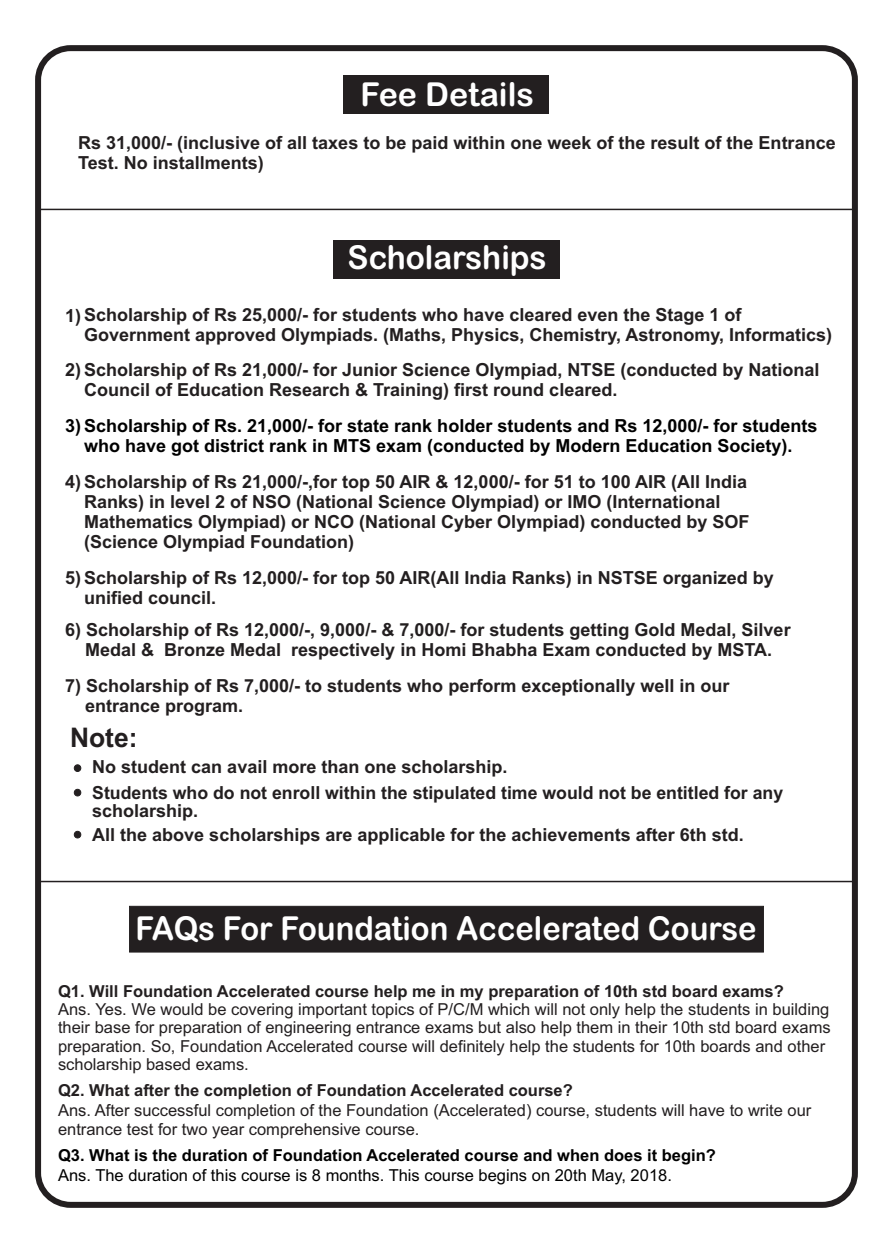
<style>
.page{position:relative;width:893px;height:1253px;background:#fff}
.page>*{position:absolute;margin:0;border:0;box-sizing:border-box;transform-origin:0 0}
.t1{font:33px "Arial Rounded MT Bold";color:#fff;scale:.94 1}
.t2{font:33px "Arial Rounded MT Bold";color:#fff;scale:.96 1}
.t3{font:33px "Arial Rounded MT Bold";color:#fff}
.t4{font:700 27px "Arial";color:#231f20}
.t5{font:700 18px/20.1px "Arial";color:#231f20}
.t6{font:700 18px/20.1px "Arial";color:#000;text-align:center}
.t7{font:16.5px/18.5px "Arial";color:#231f20}
.t8{font:700 16.5px "Arial";color:#231f20}
.t9{font:700 16.5px "Arial";color:#000}
.t10{font:16.5px "Arial";color:#000}
</style>
<div class="page">
<div style="left:129px;top:906px;width:634px;height:46px;background:#231f20"></div>
<div style="left:344px;top:76px;width:205px;height:38px;background:#231f20"></div>
<div style="left:333px;top:240px;width:227px;height:38px;background:#231f20"></div>
<div style="left:74px;top:764px;width:7px;height:8px;background:#231f20;border:1px solid #231f20;border-radius:50%"></div>
<div style="left:74px;top:789px;width:7px;height:7px;background:#231f20;border:1px solid #231f20;border-radius:50%"></div>
<div style="left:74px;top:831px;width:7px;height:7px;background:#231f20;border:1px solid #231f20;border-radius:50%"></div>
<hr style="left:38px;top:881px;width:816px;height:1px;background:#231f20">
<hr style="left:38px;top:209px;width:816px;height:1px;background:#231f20">
<div style="left:35px;top:45px;width:822px;height:1163px;border:6px solid #231f20;border-radius:32px"></div>
<h1 class="t3" style="left:360px;top:82px;width:175px">Fee Details</h1>
<p class="t5" style="left:78px;top:134px;width:759px">Rs 31,000/- (inclusive of all taxes to be paid within one week of the result of the Entrance<br>Test. No installments)</p>
<h1 class="t2" style="left:347px;top:245px;width:209px">Scholarships</h1>
<p class="t5" style="left:84px;top:306px;width:749px">Scholarship of Rs 25,000/- for students who have cleared even the Stage 1 of<br>Government approved Olympiads. (Maths, Physics, Chemistry, Astronomy, Informatics)</p>
<p class="t5" style="left:65px;top:307px;width:18px">1)</p>
<p class="t5" style="left:84px;top:362px;width:737px;text-indent:-19px">2) Scholarship of Rs 21,000/- for Junior Science Olympiad, NTSE (conducted by National<br>Council of Education Research &amp; Training) first round cleared.</p>
<p class="t6" style="left:65px;top:417px;width:754px">3) Scholarship of Rs. 21,000/- for state rank holder students and Rs 12,000/- for students who have got district rank in MTS exam (conducted by Modern Education Society).</p>
<p class="t5" style="left:84px;top:473px;width:667px;text-indent:-19px">4) Scholarship of Rs 21,000/-,for top 50 AIR &amp; 12,000/- for 51 to 100 AIR (All India Ranks) in level 2 of NSO (National Science Olympiad) or IMO (International Mathematics Olympiad) or NCO (National Cyber Olympiad) conducted by SOF (Science Olympiad Foundation)</p>
<p class="t5" style="left:84px;top:569px;width:691px;text-indent:-19px">5) Scholarship of Rs 12,000/- for top 50 AIR(All India Ranks) in NSTSE organized by unified council.</p>
<p class="t5" style="left:65px;top:621px;width:727px;text-align:center">6) Scholarship of Rs 12,000/-, 9,000/- &amp; 7,000/- for students getting Gold Medal, Silver<br>Medal &amp; Bronze Medal respectively in Homi Bhabha Exam conducted by MSTA.</p>
<p class="t5" style="left:85px;top:677px;width:646px;text-indent:-20px">7) Scholarship of Rs 7,000/- to students who perform exceptionally well in our entrance program.</p>
<h2 class="t4" style="left:70px;top:727px;width:69px">Note:</h2>
<p class="t5" style="left:92px;top:784px;width:692px">Students who do not enroll within the stipulated time would not be entitled for any</p>
<p class="t5" style="left:92px;top:758px;width:417px">No student can avail more than one scholarship.</p>
<p class="t5" style="left:92px;top:802px;width:108px">scholarship.</p>
<p class="t5" style="left:92px;top:826px;width:653px">All the above scholarships are applicable for the achievements after 6th std.</p>
<h1 class="t1" style="left:135px;top:916px;width:662px">FAQs For Foundation Accelerated Course</h1>
<p class="t8" style="left:58px;top:984px;width:727px">Q1. Will Foundation Accelerated course help me in my preparation of 10th std board exams?</p>
<p class="t7" style="left:58px;top:1001px;width:774px">Ans. Yes. We would be covering important topics of P/C/M which will not only help the students in building their base for preparation of engineering entrance exams but also help them in their 10th std board exams preparation. So, Foundation Accelerated course will definitely help the students for 10th boards and other scholarship based exams.</p>
<p class="t8" style="left:58px;top:1084px;width:516px">Q2. What after the completion of Foundation Accelerated course?</p>
<p class="t7" style="left:58px;top:1101px;width:754px;line-height:19.6px">Ans. After successful completion of the Foundation (Accelerated) course, students will have to write our entrance test for two year comprehensive course.</p>
<p class="t9" style="left:58px;top:1149px;width:659px">Q3. What is the duration of Foundation Accelerated course and when does it begin?</p>
<p class="t10" style="left:58px;top:1169px;width:615px">Ans. The duration of this course is 8 months. This course begins on 20th May, 2018.</p>
</div>
